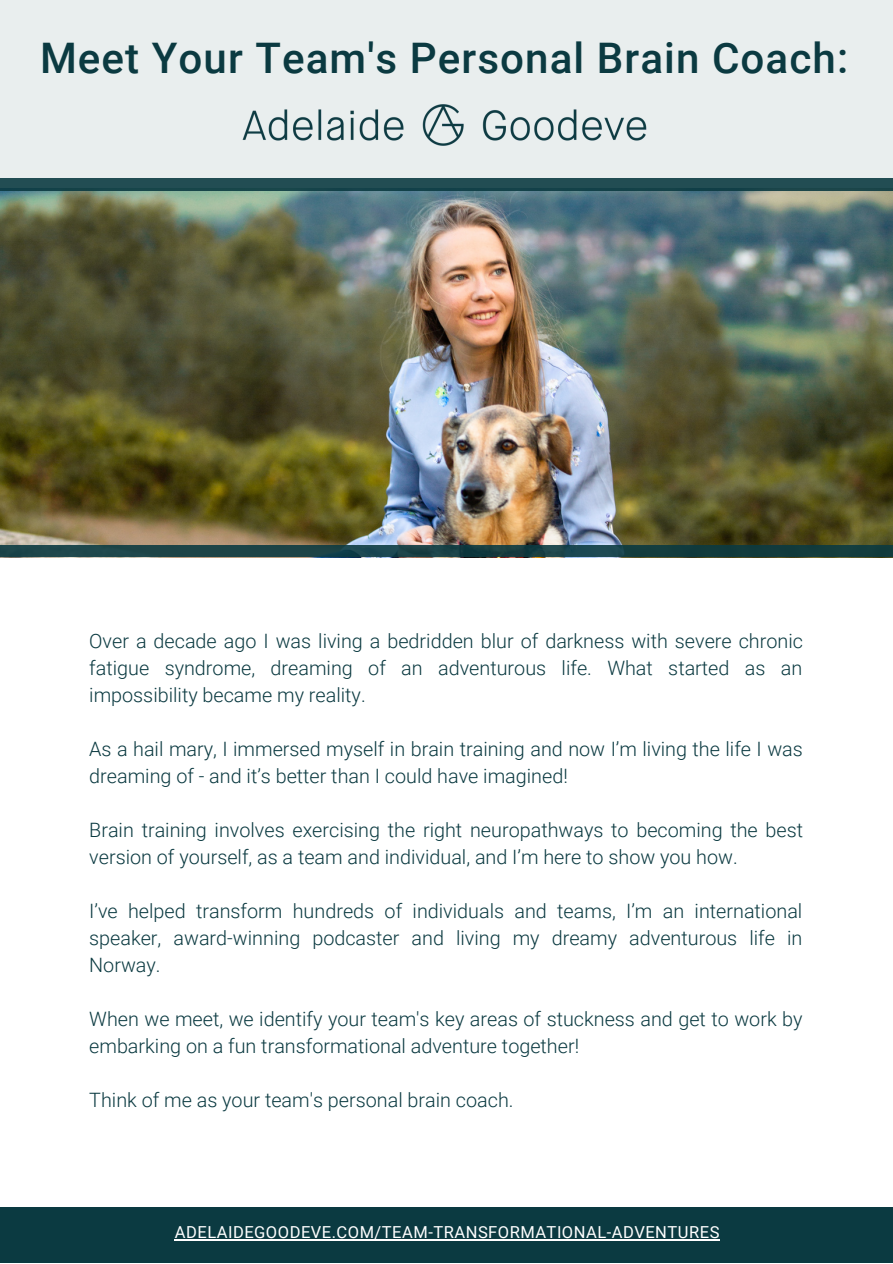
<style>
.page{position:relative;width:893px;height:1264px;background:#fff}
.page>*{position:absolute;margin:0;border:0;box-sizing:border-box;transform-origin:0 0}
.t1{font:500 42.15px "Roboto";letter-spacing:.025em;color:#0b3a41}
.t2{font:300 19.8px/27px "Roboto";color:#0b3a41}
.t3{font:16.5px "Roboto";letter-spacing:.03em;color:#fff}
</style>
<div class="page">
<div style="left:0;top:1207px;width:892px;height:55px;background:#0b3a41"></div>
<hr style="left:175px;top:1238px;width:545px;height:1px;background:#fff">
<img style="left:0;top:190px;width:892px;height:367px">
<div style="left:0;top:0;width:892px;height:188px;background:#e9eeee"></div>
<img style="left:242px;top:104px;width:404px;height:42px">
<svg style="left:0;top:545px;width:892px;height:11px;background:#184145"></svg>
<svg style="left:0;top:178px;width:892px;height:12px;background:#1f4b51"></svg>
<p class="t1" style="left:40px;top:34px;width:809px">Meet Your Team's Personal Brain Coach:</p>
<p class="t2" style="left:89px;top:628px;width:715px;text-align:justify">Over a decade ago I was living a bedridden blur of darkness with severe chronic fatigue syndrome, dreaming of an adventurous life. What started as an impossibility became my reality.</p>
<p class="t2" style="left:89px;top:736px;width:715px">As a hail mary, I immersed myself in brain training and now I’m living the life I was dreaming of - and it’s better than I could have imagined!</p>
<p class="t2" style="left:89px;top:817px;width:715px">Brain training involves exercising the right neuropathways to becoming the best version of yourself, as a team and individual, and I’m here to show you how.</p>
<p class="t2" style="left:89px;top:898px;width:714px;text-align:justify">I’ve helped transform hundreds of individuals and teams, I’m an international speaker, award-winning podcaster and living my dreamy adventurous life in Norway.</p>
<p class="t2" style="left:89px;top:1005px;width:714px">When we meet, we identify your team's key areas of stuckness and get to work by embarking on a fun transformational adventure together!</p>
<p class="t2" style="left:89px;top:1086px;width:426px">Think of me as your team's personal brain coach.</p>
<p class="t3" style="left:175px;top:1222px;width:546px">ADELAIDEGOODEVE.COM/TEAM-TRANSFORMATIONAL-ADVENTURES</p>
</div>
